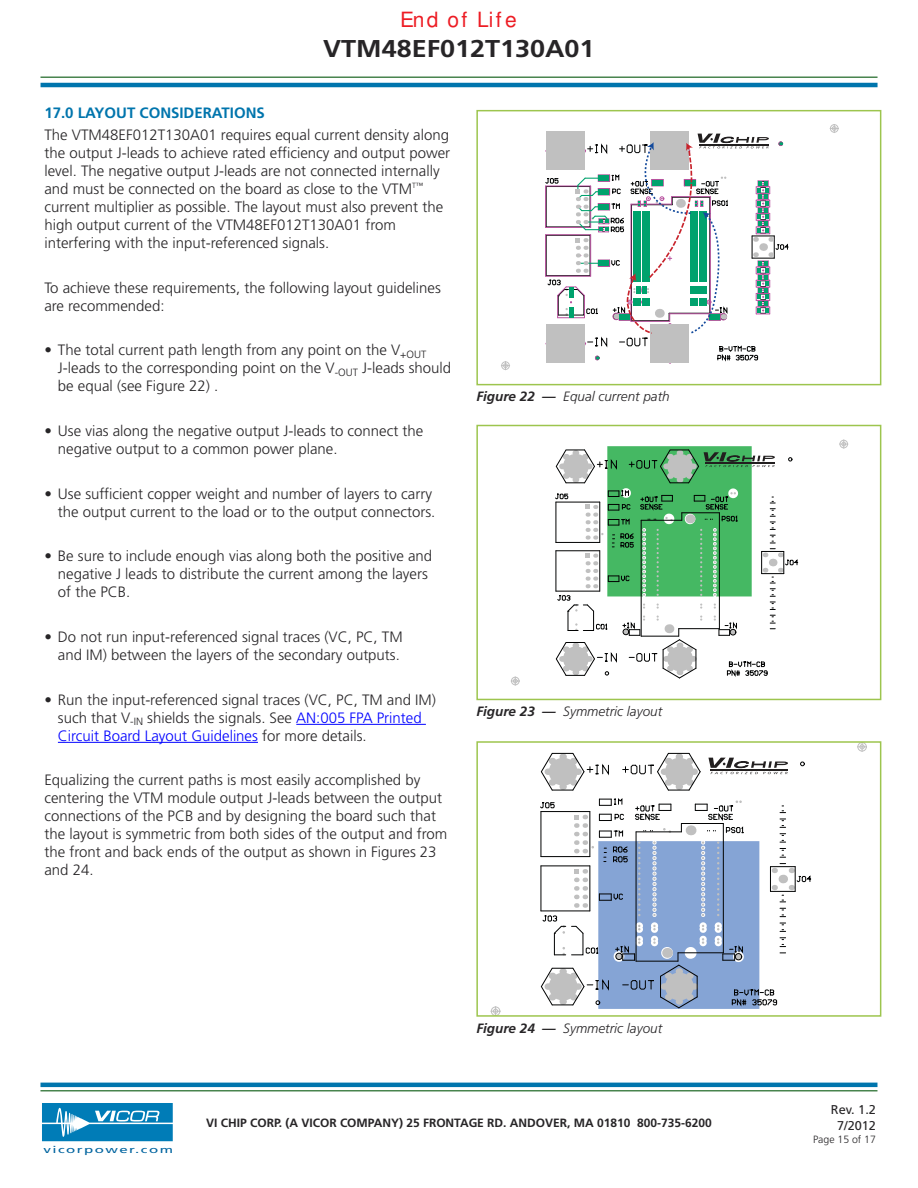
<style>
.page{position:relative;width:918px;height:1188px;background:#fff}
.page>*{position:absolute;margin:0;border:0;box-sizing:border-box;transform-origin:0 0}
.t1{font:700 24.3px "Frutiger";color:#272527;scale:1.11 1}
.t2{font:900 21px "Frutiger LT Pro";letter-spacing:.11em;color:#ed1c24}
.t3{font:300 15px/18px "Frutiger";color:#272527}
.t4{font:700 15px "Frutiger";color:#0075ad}
.t5{font:italic 300 13.5px "Frutiger";color:#272527}
.t6{font:12.75px/15.3px "Frutiger";color:#272527;text-align:center}
.t7{font:700 12px "Frutiger";color:#272527}
.t8{font:300 10.5px "Frutiger";color:#272527}
.t9{font:9.75px "Frutiger";letter-spacing:.1em;color:#00649f;scale:1.54 1}
.s1{color:#00f}
.s2{font-weight:700}
</style>
<div class="page">
<hr style="left:41px;top:83px;width:837px;height:4px;background:#0075ad">
<hr style="left:41px;top:76px;width:837px;height:2px;background:#48844e">
<svg style="left:42px;top:1103px;width:131px;height:38px;background:#2890c2"></svg>
<hr style="left:40px;top:1090px;width:837px;height:2px;background:#48844e">
<hr style="left:40px;top:1083px;width:837px;height:4px;background:#0075ad">
<hr style="left:296px;top:724px;width:130px;height:1px;background:#00f">
<hr style="left:58px;top:742px;width:200px;height:1px;background:#00f">
<svg style="left:501px;top:361px;width:9px;height:9px"></svg>
<svg style="left:830px;top:124px;width:8px;height:9px"></svg>
<div style="left:547px;top:132px;width:38px;height:38px;background:#c0c0c0"></div>
<div style="left:651px;top:132px;width:38px;height:38px;background:#c0c0c0"></div>
<svg style="left:545px;top:134px;width:244px;height:229px"></svg>
<div style="left:476px;top:110px;width:405px;height:275px;border:2px solid #9dc54e"></div>
<svg style="left:511px;top:677px;width:8px;height:8px"></svg>
<svg style="left:840px;top:440px;width:8px;height:8px"></svg>
<svg style="left:555px;top:446px;width:244px;height:232px"></svg>
<div style="left:476px;top:425px;width:405px;height:275px;border:2px solid #9dc54e"></div>
<svg style="left:491px;top:1007px;width:9px;height:7px"></svg>
<svg style="left:857px;top:744px;width:10px;height:8px"></svg>
<svg style="left:541px;top:753px;width:68px;height:38px"></svg>
<svg style="left:623px;top:753px;width:77px;height:38px"></svg>
<svg style="left:540px;top:798px;width:272px;height:211px"></svg>
<div style="left:616px;top:953px;width:6px;height:7px;border:1px solid #010202;border-radius:50%"></div>
<div style="left:735px;top:954px;width:7px;height:6px;border:1px solid #010202;border-radius:50%"></div>
<svg style="left:708px;top:758px;width:80px;height:16px"></svg>
<div style="left:476px;top:741px;width:405px;height:276px;border:2px solid #9dc54e"></div>
<h2 class="t2" style="left:400px;top:8px;width:118px">End of Life</h2>
<h1 class="t1" style="left:323px;top:38px;width:246px">VTM48EF012T130A01</h1>
<p class="t4" style="left:44px;top:106px;width:222px">17.0 LAYOUT CONSIDERATIONS</p>
<p class="t3" style="left:44px;top:127px;width:407px">The VTM48EF012T130A01 requires equal current density along the output J-leads to achieve rated efficiency and output power level. The negative output J-leads are not connected internally and must be connected on the board as close to the VTM<sup>T™ </sup>current multiplier as possible. The layout must also prevent the high output current of the VTM48EF012T130A01 from interfering with the input-referenced signals.</p>
<p class="t3" style="left:44px;top:280px;width:398px">To achieve these requirements, the following layout guidelines are recommended:</p>
<p class="t3" style="left:58px;top:342px;width:395px;text-indent:-13px">• The total current path length from any point on the V<sub>+OUT<br></sub>J-leads to the corresponding point on the V<sub>-OUT</sub> J-leads should be equal (see Figure 22) .</p>
<p class="t3" style="left:58px;top:423px;width:367px;text-indent:-14px">• Use vias along the negative output J-leads to connect the negative output to a common power plane.</p>
<p class="t3" style="left:44px;top:486px;width:392px;text-align:right">• Use sufficient copper weight and number of layers to carry the output current to the load or to the output connectors.</p>
<p class="t3" style="left:58px;top:548px;width:376px;text-indent:-14px">• Be sure to include enough vias along both the positive and negative J leads to distribute the current among the layers of the PCB.</p>
<p class="t3" style="left:44px;top:629px;width:360px;text-align:right">• Do not run input-referenced signal traces (VC, PC, TM and IM) between the layers of the secondary outputs.</p>
<p class="t3" style="left:58px;top:692px;width:380px;text-indent:-14px">• Run the input-referenced signal traces (VC, PC, TM and IM) such that V<sub>-IN</sub> shields the signals. See <span class="s1">AN:005 FPA Printed<br>Circuit Board Layout Guidelines</span> for more details.</p>
<p class="t3" style="left:44px;top:772px;width:404px">Equalizing the current paths is most easily accomplished by centering the VTM module output J-leads between the output connections of the PCB and by designing the board such that the layout is symmetric from both sides of the output and from the front and back ends of the output as shown in Figures 23 and 24.</p>
<p class="t5" style="left:476px;top:391px;width:195px"><span class="s2">Figure 22 —</span> Equal current path</p>
<p class="t5" style="left:476px;top:706px;width:187px"><span class="s2">Figure 23 —</span> Symmetric layout</p>
<p class="t5" style="left:476px;top:1022px;width:187px"><span class="s2">Figure 24 —</span> Symmetric layout</p>
<p class="t9" style="left:43px;top:1146px;width:86px">vicorpower.com</p>
<p class="t7" style="left:206px;top:1118px;width:507px">VI CHIP CORP. (A VICOR COMPANY) 25 FRONTAGE RD. ANDOVER, MA 01810 800-735-6200</p>
<p class="t6" style="left:831px;top:1103px;width:47px">Rev. 1.2<br>7/2012</p>
<p class="t8" style="left:813px;top:1135px;width:64px">Page 15 of 17</p>
</div>
